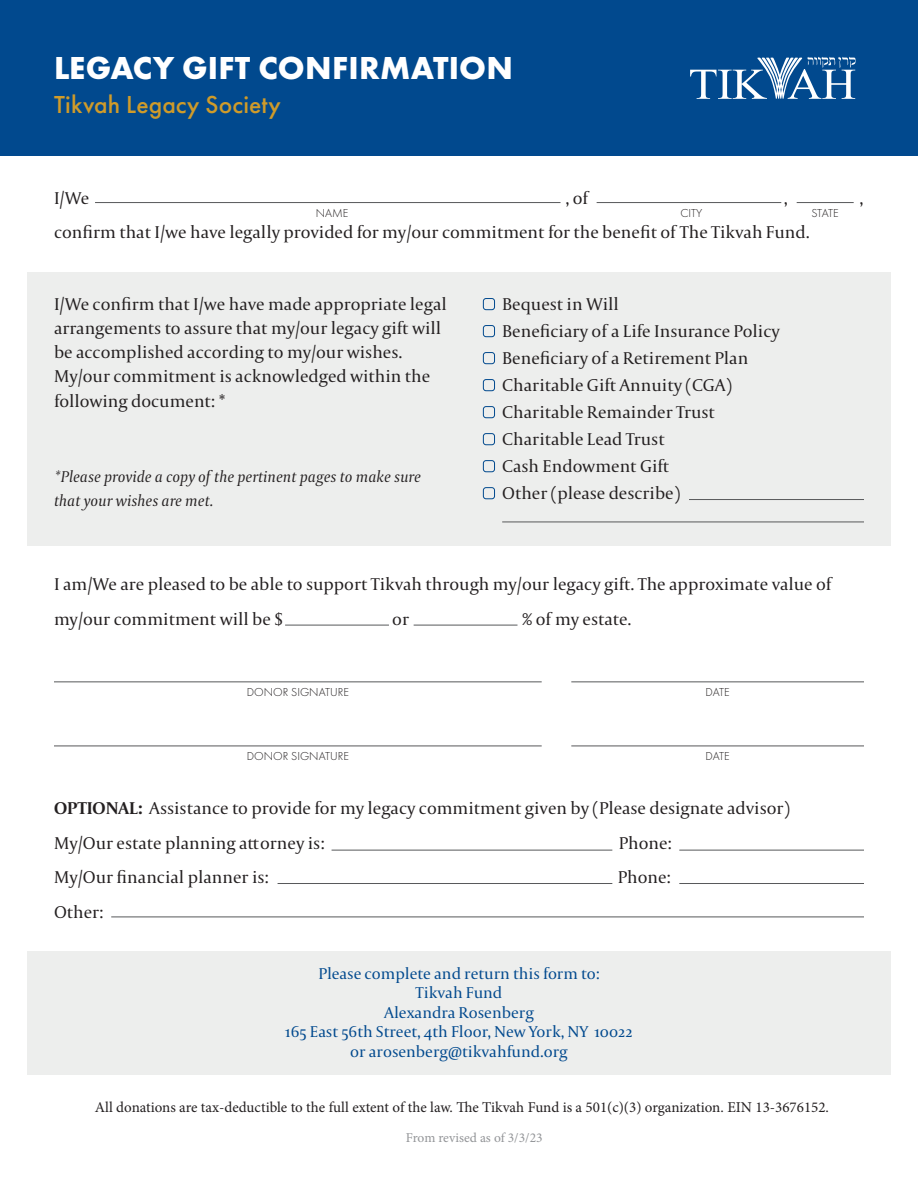
<style>
.page{position:relative;width:918px;height:1188px;background:#fff}
.page>*{position:absolute;margin:0;border:0;box-sizing:border-box;transform-origin:0 0}
.Subheader_-_Gold{font:700 33px "Futura PT";letter-spacing:.005em;color:#fff}
.Subheader_-_Gold-2{font:500 25.5px "Futura PT";letter-spacing:.005em;color:#cf9b2a}
.t1{font:18px/24.3px "Capitolium 2";color:#231f20}
.t2{font:16.5px "Capitolium 2";color:#01498e}
.t3{font:italic 16.5px/24px "Capitolium 2";color:#231f20}
.t4{font:15px "Minion Pro";color:#231f20}
.t5{font:13.5px "Minion Pro";letter-spacing:-.005em;color:#939598}
.t6{font:300 12px "Futura PT";color:#231f20}
.s1{font-weight:700}
</style>
<div class="page">
<div style="left:0;top:0;width:918px;height:156px;background:#01498e"></div>
<hr style="left:414px;top:625px;width:104px;height:1px;background:#57585a">
<hr style="left:285px;top:625px;width:104px;height:1px;background:#57585a">
<hr style="left:332px;top:850px;width:280px;height:1px;background:#57585a">
<hr style="left:679px;top:850px;width:185px;height:1px;background:#57585a">
<hr style="left:679px;top:883px;width:185px;height:1px;background:#57585a">
<hr style="left:278px;top:883px;width:334px;height:1px;background:#57585a">
<hr style="left:111px;top:917px;width:753px;height:1px;background:#57585a">
<hr style="left:95px;top:202px;width:466px;height:1px;background:#57585a">
<hr style="left:597px;top:202px;width:184px;height:1px;background:#57585a">
<hr style="left:797px;top:202px;width:57px;height:1px;background:#57585a">
<div style="left:27px;top:273px;width:864px;height:273px;background:#edeeed"></div>
<div style="left:483px;top:298px;width:12px;height:12px;border:1px solid #01498e;border-radius:3px"></div>
<div style="left:483px;top:325px;width:12px;height:12px;border:1px solid #01498e;border-radius:3px"></div>
<div style="left:483px;top:487px;width:12px;height:12px;border:1px solid #01498e;border-radius:3px"></div>
<div style="left:483px;top:460px;width:12px;height:12px;border:1px solid #01498e;border-radius:3px"></div>
<div style="left:483px;top:433px;width:12px;height:12px;border:1px solid #01498e;border-radius:3px"></div>
<div style="left:483px;top:406px;width:12px;height:12px;border:1px solid #01498e;border-radius:3px"></div>
<div style="left:483px;top:379px;width:12px;height:12px;border:1px solid #01498e;border-radius:3px"></div>
<div style="left:483px;top:352px;width:12px;height:12px;border:1px solid #01498e;border-radius:3px"></div>
<hr style="left:689px;top:499px;width:175px;height:1px;background:#57585a">
<hr style="left:502px;top:522px;width:362px;height:1px;background:#57585a">
<hr style="left:54px;top:681px;width:488px;height:1px;background:#57585a">
<hr style="left:54px;top:746px;width:488px;height:1px;background:#57585a">
<hr style="left:571px;top:681px;width:293px;height:1px;background:#57585a">
<hr style="left:571px;top:746px;width:293px;height:1px;background:#57585a">
<div style="left:27px;top:951px;width:864px;height:123px;background:#edeeed"></div>
<svg style="left:690px;top:57px;width:166px;height:42px"></svg>
<p class="Subheader_-_Gold" style="left:54px;top:47px;width:460px">LEGACY GIFT CONFIRMATION</p>
<p class="Subheader_-_Gold-2" style="left:54px;top:89px;width:228px">Tikvah Legacy Society</p>
<p class="t1" style="left:54px;top:185px;width:37px">I/We</p>
<p class="t1" style="left:566px;top:185px;width:24px">, of</p>
<p class="t1" style="left:784px;top:185px;width:5px">,</p>
<p class="t1" style="left:860px;top:185px;width:5px">,</p>
<p class="t1" style="left:54px;top:220px;width:757px">confirm that I/we have legally provided for my/our commitment for the benefit of The Tikvah Fund.</p>
<p class="t6" style="left:316px;top:206px;width:34px">NAME</p>
<p class="t6" style="left:680px;top:206px;width:24px">CITY</p>
<p class="t6" style="left:812px;top:206px;width:29px">STATE</p>
<p class="t1" style="left:54px;top:291px;width:394px">I/We confirm that I/we have made appropriate legal arrangements to assure that my/our legacy gift will be accomplished according to my/our wishes.<br>My/our commitment is acknowledged within the following document: *</p>
<p class="t3" style="left:54px;top:465px;width:369px">*Please provide a copy of the pertinent pages to make sure that your wishes are met.</p>
<p class="t1" style="left:502px;top:291px;width:118px">Bequest in Will</p>
<p class="t1" style="left:502px;top:318px;width:279px">Beneficiary of a Life Insurance Policy</p>
<p class="t1" style="left:502px;top:345px;width:248px">Beneficiary of a Retirement Plan</p>
<p class="t1" style="left:502px;top:372px;width:232px">Charitable Gift Annuity (CGA)</p>
<p class="t1" style="left:502px;top:399px;width:214px">Charitable Remainder Trust</p>
<p class="t1" style="left:502px;top:426px;width:164px">Charitable Lead Trust</p>
<p class="t1" style="left:502px;top:453px;width:168px">Cash Endowment Gift</p>
<p class="t1" style="left:502px;top:480px;width:180px">Other (please describe)</p>
<p class="t1" style="left:54px;top:566px;width:779px;line-height:34.5px">I am/We are pleased to be able to support Tikvah through my/our legacy gift. The approximate value of my/our commitment will be $</p>
<p class="t1" style="left:392px;top:606px;width:18px">or</p>
<p class="t1" style="left:522px;top:606px;width:111px">% of my estate.</p>
<p class="t6" style="left:247px;top:685px;width:104px">DONOR SIGNATURE</p>
<p class="t6" style="left:247px;top:749px;width:104px">DONOR SIGNATURE</p>
<p class="t6" style="left:706px;top:685px;width:26px">DATE</p>
<p class="t6" style="left:706px;top:749px;width:26px">DATE</p>
<p class="t1" style="left:54px;top:796px;width:738px"><span class="s1">OPTIONAL:</span> Assistance to provide for my legacy commitment given by (Please designate advisor)</p>
<p class="t1" style="left:54px;top:830px;width:272px">My/Our estate planning attorney is:</p>
<p class="t1" style="left:619px;top:830px;width:55px">Phone:</p>
<p class="t1" style="left:54px;top:865px;width:216px">My/Our financial planner is:</p>
<p class="t1" style="left:618px;top:865px;width:55px">Phone:</p>
<p class="t1" style="left:54px;top:899px;width:51px">Other:</p>
<p class="t2" style="left:318px;top:963px;width:283px">Please complete and return this form to:</p>
<p class="t2" style="left:416px;top:982px;width:88px">Tikvah Fund</p>
<p class="t2" style="left:384px;top:1002px;width:151px">Alexandra Rosenberg</p>
<p class="t2" style="left:285px;top:1021px;width:349px">165 East 56th Street, 4th Floor, New York, NY 10022</p>
<p class="t2" style="left:350px;top:1041px;width:219px">or arosenberg@tikvahfund.org</p>
<p class="t4" style="left:95px;top:1097px;width:736px">All donations are tax-deductible to the full extent of the law. The Tikvah Fund is a 501(c)(3) organization. EIN 13-3676152.</p>
<p class="t5" style="left:406px;top:1129px;width:138px">From revised as of 3/3/23</p>
</div>
